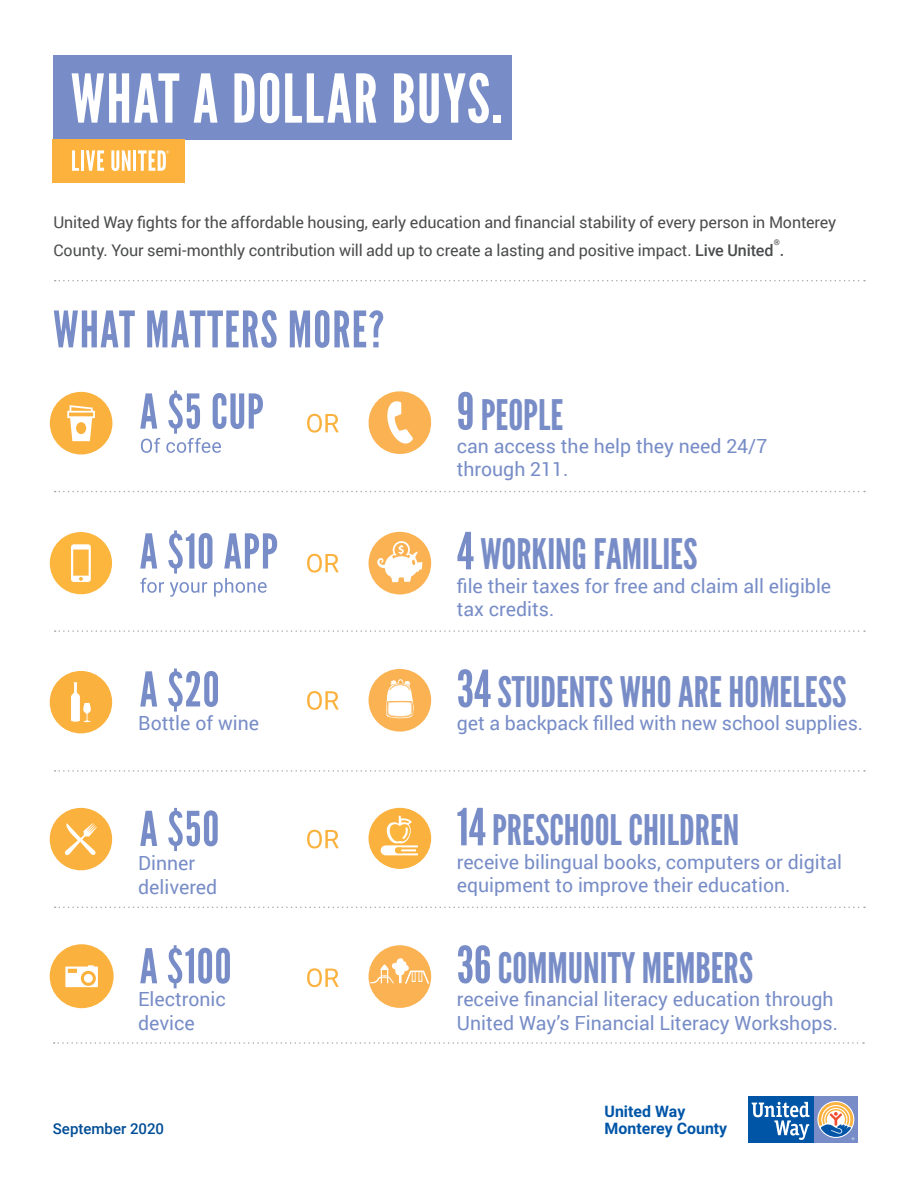
<style>
.page{position:relative;width:918px;height:1188px;background:#fff}
.page>*{position:absolute;margin:0;border:0;box-sizing:border-box;transform-origin:0 0}
.Headline_2a{font:67.05px "League Gothic";letter-spacing:.025em;color:#fff}
.t1{font:50.25px "League Gothic";letter-spacing:.025em;color:#788dc7}
.t2{font:42px "League Gothic";color:#788dc7}
.t3{font:19.5px/23.4px "Roboto";color:#788dc7}
.t4{font:16.2px/27.9px "Roboto";letter-spacing:-.01em;color:#4b4c4d}
.t5{font:700 15.9px "Roboto";color:#0155a7}
.t6{font:500 15px "Roboto";color:#014d95}
.t7{font:500 7.8px "Roboto";color:#4b4c4d}
.s1{font-weight:500}
.s2{font-size:51px}
</style>
<div class="page">
<div style="left:53px;top:55px;width:458px;height:84px;background:#788dc7"></div>
<div style="left:53px;top:139px;width:132px;height:43px;background:#fbb13d"></div>
<svg style="left:72px;top:150px;width:7px;height:21px"></svg>
<hr style="left:81px;top:150px;width:3px;height:21px;background:#fff">
<svg style="left:86px;top:150px;width:18px;height:21px"></svg>
<svg style="left:111px;top:150px;width:20px;height:21px"></svg>
<hr style="left:133px;top:150px;width:3px;height:21px;background:#fff">
<svg style="left:138px;top:150px;width:31px;height:21px"></svg>
<svg style="left:55px;top:280px;width:810px;height:1px"></svg>
<svg style="left:55px;top:491px;width:810px;height:1px"></svg>
<svg style="left:55px;top:630px;width:810px;height:2px"></svg>
<svg style="left:55px;top:770px;width:810px;height:2px"></svg>
<svg style="left:55px;top:907px;width:810px;height:1px"></svg>
<svg style="left:54px;top:1042px;width:810px;height:2px"></svg>
<svg style="left:307px;top:968px;width:32px;height:19px"></svg>
<svg style="left:140px;top:948px;width:17px;height:35px"></svg>
<svg style="left:168px;top:945px;width:62px;height:43px"></svg>
<svg style="left:307px;top:414px;width:32px;height:19px"></svg>
<svg style="left:50px;top:392px;width:62px;height:62px"></svg>
<svg style="left:140px;top:393px;width:17px;height:36px"></svg>
<svg style="left:141px;top:438px;width:19px;height:15px"></svg>
<svg style="left:166px;top:391px;width:97px;height:62px"></svg>
<svg style="left:140px;top:811px;width:17px;height:35px"></svg>
<svg style="left:168px;top:808px;width:50px;height:43px"></svg>
<svg style="left:50px;top:808px;width:62px;height:62px"></svg>
<svg style="left:307px;top:830px;width:32px;height:19px"></svg>
<svg style="left:307px;top:554px;width:32px;height:19px"></svg>
<svg style="left:50px;top:532px;width:62px;height:62px"></svg>
<svg style="left:140px;top:530px;width:137px;height:67px"></svg>
<svg style="left:307px;top:691px;width:32px;height:19px"></svg>
<svg style="left:140px;top:671px;width:17px;height:36px"></svg>
<svg style="left:168px;top:668px;width:50px;height:44px"></svg>
<svg style="left:369px;top:808px;width:62px;height:61px"></svg>
<svg style="left:368px;top:391px;width:64px;height:63px"></svg>
<svg style="left:748px;top:1096px;width:110px;height:47px;background:#5e88b7"></svg>
<div style="left:369px;top:945px;width:62px;height:63px;background:#fbb252;border-radius:50%"></div>
<svg style="left:370px;top:958px;width:59px;height:26px"></svg>
<div style="left:369px;top:532px;width:62px;height:62px;background:#fbb252;border-radius:50%"></div>
<svg style="left:377px;top:540px;width:45px;height:42px"></svg>
<div style="left:369px;top:669px;width:62px;height:63px;background:#fbb252;border-radius:50%"></div>
<svg style="left:386px;top:679px;width:28px;height:39px"></svg>
<div style="left:50px;top:671px;width:62px;height:62px;background:#fbb13d;border-radius:50%"></div>
<svg style="left:71px;top:682px;width:20px;height:40px"></svg>
<div style="left:50px;top:944px;width:64px;height:64px;background:#fbb13d;border-radius:50%"></div>
<svg style="left:65px;top:965px;width:33px;height:22px"></svg>
<div style="left:84px;top:974px;width:9px;height:9px;background:#fff;border-radius:50%"></div>
<p class="Headline_2a" style="left:71px;top:59px;width:433px">WHAT A DOLLAR BUYS.</p>
<p class="t4" style="left:53px;top:208px;width:784px">United Way fights for the affordable housing, early education and financial stability of every person in Monterey<br>County. Your semi-monthly contribution will add up to create a lasting and positive impact. <span class="s1">Live United .</span></p>
<p class="t7" style="left:774px;top:237px;width:8px">®</p>
<p class="t1" style="left:53px;top:300px;width:333px">WHAT MATTERS MORE?</p>
<p class="t3" style="left:138px;top:711px;width:122px">Bottle of wine</p>
<p class="t3" style="left:138px;top:851px;width:81px">Dinner delivered</p>
<p class="t3" style="left:138px;top:987px;width:89px">Electronic device</p>
<p class="t2" style="left:457px;top:390px;width:108px"><span class="s2">9</span>PEOPLE</p>
<p class="t3" style="left:457px;top:434px;width:312px">can access the help they need 24/7</p>
<p class="t3" style="left:457px;top:457px;width:113px">through 211.</p>
<p class="t2" style="left:457px;top:529px;width:242px"><span class="s2">4</span> WORKING FAMILIES</p>
<p class="t3" style="left:457px;top:573px;width:376px">file their taxes for free and claim all eligible tax credits.</p>
<p class="t2" style="left:457px;top:667px;width:391px"><span class="s2">34</span> STUDENTS WHO ARE HOMELESS</p>
<p class="t3" style="left:457px;top:711px;width:408px">get a backpack filled with new school supplies.</p>
<p class="t2" style="left:457px;top:805px;width:284px"><span class="s2">14</span> PRESCHO0L CHILDREN</p>
<p class="t3" style="left:457px;top:849px;width:387px">receive bilingual books, computers or digital equipment to improve their education.</p>
<p class="t2" style="left:457px;top:943px;width:298px"><span class="s2">36</span>COMMUNITY MEMBERS</p>
<p class="t3" style="left:457px;top:987px;width:383px">receive financial literacy education through<br>United Way’s Financial Literacy Workshops.</p>
<p class="t5" style="left:605px;top:1100px;width:82px">United Way</p>
<p class="t6" style="left:53px;top:1118px;width:113px">September 2020</p>
<p class="t5" style="left:605px;top:1117px;width:124px">Monterey County</p>
</div>
